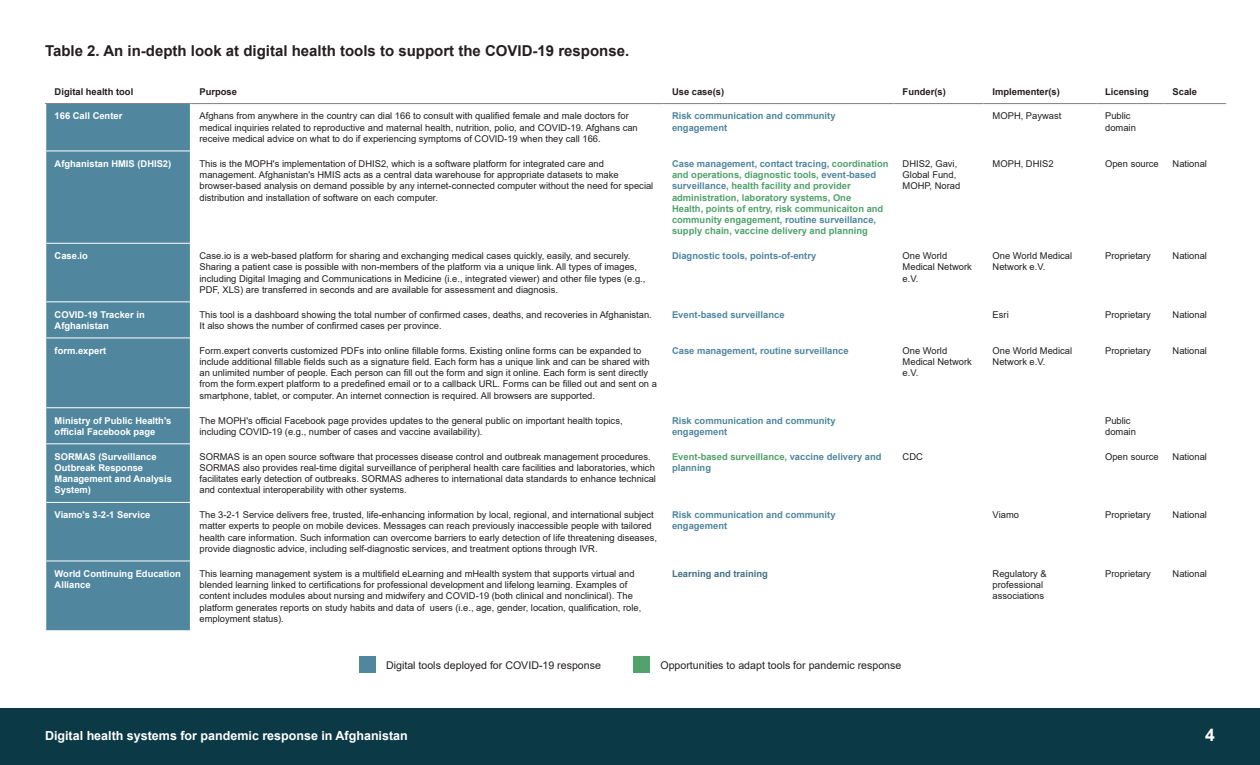
<style>
.page{position:relative;width:1260px;height:765px;background:#fff}
.page>*{position:absolute;margin:0;border:0;box-sizing:border-box;transform-origin:0 0}
.t1{font:700 17.5px "Arial";color:#fff}
.t2{font:700 15px "Arial";color:#231f20}
.t3{font:700 12.5px "Arial";color:#fff}
.Table__key{font:10.62px "Arial";color:#231f20}
.Table__text{font:9.38px/11.2px "Arial";color:#231f20}
.Table__text-2{font:700 9.38px/11.2px "Arial";color:#51a26c}
.Table__text-3{font:700 9.38px/11.2px "Arial";color:#50879f}
.Table__row_head_whit{font:700 9.38px/11.2px "Arial";color:#fff}
.Table__column_head{font:700 9.38px "Arial";color:#231f20}
.Table__text-4{font:700 9.38px "Arial";color:#437287}
.s1{color:#50879f}
.s2{color:#51a26c}
</style>
<div class="page">
<svg style="left:46px;top:104px;width:144px;height:526px;fill:#50879f"></svg>
<hr style="left:45px;top:103px;width:146px;height:1px;background:#7a7c82">
<hr style="left:191px;top:103px;width:472px;height:1px;background:#7a7c82">
<hr style="left:663px;top:103px;width:231px;height:1px;background:#7a7c82">
<hr style="left:894px;top:103px;width:90px;height:1px;background:#7a7c82">
<hr style="left:984px;top:103px;width:112px;height:1px;background:#7a7c82">
<hr style="left:1096px;top:103px;width:68px;height:1px;background:#7a7c82">
<hr style="left:1164px;top:103px;width:62px;height:1px;background:#7a7c82">
<hr style="left:46px;top:151px;width:145px;height:1px;background:#fff">
<hr style="left:46px;top:243px;width:145px;height:1px;background:#fff">
<hr style="left:46px;top:302px;width:145px;height:1px;background:#fff">
<hr style="left:46px;top:338px;width:145px;height:1px;background:#fff">
<hr style="left:46px;top:407px;width:145px;height:1px;background:#fff">
<hr style="left:46px;top:444px;width:145px;height:1px;background:#fff">
<hr style="left:46px;top:502px;width:145px;height:1px;background:#fff">
<hr style="left:46px;top:561px;width:145px;height:1px;background:#fff">
<div style="left:359px;top:656px;width:16px;height:17px;background:#50879f"></div>
<div style="left:633px;top:656px;width:17px;height:17px;background:#51a26c"></div>
<div style="left:0;top:709px;width:1260px;height:56px;background:#0b3945"></div>
<h3 class="t2" style="left:45px;top:40px;width:586px">Table 2. An in-depth look at digital health tools to support the COVID-19 response.</h3>
<p class="Table__column_head" style="left:55px;top:85px;width:80px">Digital health tool</p>
<p class="Table__column_head" style="left:200px;top:85px;width:39px">Purpose</p>
<p class="Table__column_head" style="left:672px;top:85px;width:54px">Use case(s)</p>
<p class="Table__column_head" style="left:903px;top:85px;width:45px">Funder(s)</p>
<p class="Table__column_head" style="left:993px;top:85px;width:69px">Implementer(s)</p>
<p class="Table__column_head" style="left:1105px;top:85px;width:45px">Licensing</p>
<p class="Table__column_head" style="left:1173px;top:85px;width:26px">Scale</p>
<p class="Table__row_head_whit" style="left:55px;top:111px;width:69px">166 Call Center</p>
<p class="Table__text" style="left:200px;top:110px;width:440px">Afghans from anywhere in the country can dial 166 to consult with qualified female and male doctors for medical inquiries related to reproductive and maternal health, nutrition, polio, and COVID-19. Afghans can receive medical advice on what to do if experiencing symptoms of COVID-19 when they call 166.</p>
<p class="Table__text-3" style="left:672px;top:111px;width:165px">Risk communication and community engagement</p>
<p class="Table__text" style="left:993px;top:110px;width:70px">MOPH, Paywast</p>
<p class="Table__text" style="left:1105px;top:110px;width:32px">Public domain</p>
<p class="Table__row_head_whit" style="left:55px;top:158px;width:118px">Afghanistan HMIS (DHIS2)</p>
<p class="Table__text" style="left:200px;top:158px;width:455px">This is the MOPH's implementation of DHIS2, which is a software platform for integrated care and management. Afghanistan's HMIS acts as a central data warehouse for appropriate datasets to make browser-based analysis on demand possible by any internet-connected computer without the need for special distribution and installation of software on each computer.</p>
<p class="Table__text-2" style="left:672px;top:158px;width:218px"><span class="s1">Case management, contact tracing,</span> coordination and operations, diagnostic tools, <span class="s1">event-based surveillance,</span> health facility and provider administration, laboratory systems, One<br>Health, points of entry, risk communicaiton and community engagement, <span class="s1">routine surveillance, </span>supply chain, vaccine delivery and planning</p>
<p class="Table__text" style="left:903px;top:158px;width:59px">DHIS2, Gavi,<br>Global Fund,<br>MOHP, Norad</p>
<p class="Table__text" style="left:993px;top:158px;width:62px">MOPH, DHIS2</p>
<p class="Table__text" style="left:1105px;top:158px;width:55px">Open source</p>
<p class="Table__text" style="left:1173px;top:158px;width:36px">National</p>
<p class="Table__row_head_whit" style="left:55px;top:250px;width:35px">Case.io</p>
<p class="Table__text" style="left:200px;top:250px;width:448px">Case.io is a web-based platform for sharing and exchanging medical cases quickly, easily, and securely.<br>Sharing a patient case is possible with non-members of the platform via a unique link. All types of images, including Digital Imaging and Communications in Medicine (i.e., integrated viewer) and other file types (e.g., PDF, XLS) are transferred in seconds and are available for assessment and diagnosis.</p>
<p class="Table__text-3" style="left:672px;top:250px;width:146px">Diagnostic tools, points-of-entry</p>
<p class="Table__text" style="left:903px;top:250px;width:71px">One World<br>Medical Network e.V.</p>
<p class="Table__text" style="left:993px;top:250px;width:81px">One World Medical<br>Network e.V.</p>
<p class="Table__text" style="left:1105px;top:250px;width:47px">Proprietary</p>
<p class="Table__text" style="left:1173px;top:250px;width:36px">National</p>
<p class="Table__row_head_whit" style="left:55px;top:309px;width:92px">COVID-19 Tracker in<br>Afghanistan</p>
<p class="Table__text" style="left:200px;top:309px;width:454px">This tool is a dashboard showing the total number of confirmed cases, deaths, and recoveries in Afghanistan.<br>It also shows the number of confirmed cases per province.</p>
<p class="Table__text-3" style="left:672px;top:309px;width:114px">Event-based surveillance</p>
<p class="Table__text" style="left:993px;top:309px;width:18px">Esri</p>
<p class="Table__text" style="left:1105px;top:309px;width:47px">Proprietary</p>
<p class="Table__text" style="left:1173px;top:309px;width:36px">National</p>
<p class="Table__row_head_whit" style="left:55px;top:345px;width:53px">form.expert</p>
<p class="Table__text" style="left:200px;top:345px;width:459px">Form.expert converts customized PDFs into online fillable forms. Existing online forms can be expanded to include additional fillable fields such as a signature field. Each form has a unique link and can be shared with an unlimited number of people. Each person can fill out the form and sign it online. Each form is sent directly from the form.expert platform to a predefined email or to a callback URL. Forms can be filled out and sent on a smartphone, tablet, or computer. An internet connection is required. All browsers are supported.</p>
<p class="Table__text-3" style="left:672px;top:345px;width:178px">Case management, routine surveillance</p>
<p class="Table__text" style="left:903px;top:345px;width:71px">One World<br>Medical Network e.V.</p>
<p class="Table__text" style="left:993px;top:345px;width:81px">One World Medical<br>Network e.V.</p>
<p class="Table__text" style="left:1105px;top:345px;width:47px">Proprietary</p>
<p class="Table__text" style="left:1173px;top:345px;width:36px">National</p>
<p class="Table__row_head_whit" style="left:55px;top:415px;width:118px">Ministry of Public Health's official Facebook page</p>
<p class="Table__text" style="left:200px;top:415px;width:425px">The MOPH's official Facebook page provides updates to the general public on important health topics, including COVID-19 (e.g., number of cases and vaccine availability).</p>
<p class="Table__text-3" style="left:672px;top:415px;width:165px">Risk communication and community engagement</p>
<p class="Table__text" style="left:1105px;top:415px;width:32px">Public domain</p>
<p class="Table__row_head_whit" style="left:55px;top:451px;width:119px">SORMAS (Surveillance<br>Outbreak Response<br>Management and Analysis<br>System)</p>
<p class="Table__text" style="left:200px;top:451px;width:458px">SORMAS is an open source software that processes disease control and outbreak management procedures.<br>SORMAS also provides real-time digital surveillance of peripheral health care facilities and laboratories, which facilitates early detection of outbreaks. SORMAS adheres to international data standards to enhance technical and contextual interoperability with other systems.</p>
<p class="Table__text-3" style="left:672px;top:451px;width:211px"><span class="s2">Event-based surveillance,</span> vaccine delivery and planning</p>
<p class="Table__text" style="left:903px;top:451px;width:22px">CDC</p>
<p class="Table__text" style="left:1105px;top:451px;width:55px">Open source</p>
<p class="Table__text" style="left:1173px;top:451px;width:36px">National</p>
<p class="Table__row_head_whit" style="left:55px;top:509px;width:97px">Viamo's 3-2-1 Service</p>
<p class="Table__text" style="left:200px;top:509px;width:459px">The 3-2-1 Service delivers free, trusted, life-enhancing information by local, regional, and international subject matter experts to people on mobile devices. Messages can reach previously inaccessible people with tailored health care information. Such information can overcome barriers to early detection of life threatening diseases, provide diagnostic advice, including self-diagnostic services, and treatment options through IVR.</p>
<p class="Table__text-3" style="left:672px;top:509px;width:165px">Risk communication and community engagement</p>
<p class="Table__text" style="left:993px;top:509px;width:28px">Viamo</p>
<p class="Table__text" style="left:1105px;top:509px;width:47px">Proprietary</p>
<p class="Table__text" style="left:1173px;top:509px;width:36px">National</p>
<p class="Table__row_head_whit" style="left:55px;top:568px;width:128px">World Continuing Education<br>Alliance</p>
<p class="Table__text" style="left:200px;top:568px;width:443px">This learning management system is a multifield eLearning and mHealth system that supports virtual and blended learning linked to certifications for professional development and lifelong learning. Examples of content includes modules about nursing and midwifery and COVID-19 (both clinical and nonclinical). The platform generates reports on study habits and data of users (i.e., age, gender, location, qualification, role, employment status).</p>
<p class="Table__text-4" style="left:672px;top:567px;width:97px">Learning and training</p>
<p class="Table__text" style="left:993px;top:568px;width:56px">Regulatory &amp; professional associations</p>
<p class="Table__text" style="left:1105px;top:568px;width:47px">Proprietary</p>
<p class="Table__text" style="left:1173px;top:568px;width:36px">National</p>
<p class="Table__key" style="left:386px;top:658px;width:216px">Digital tools deployed for COVID-19 response</p>
<p class="Table__key" style="left:660px;top:658px;width:242px">Opportunities to adapt tools for pandemic response</p>
<h3 class="t3" style="left:45px;top:727px;width:364px">Digital health systems for pandemic response in Afghanistan</h3>
<h1 class="t1" style="left:1205px;top:723px;width:11px">4</h1>
</div>
